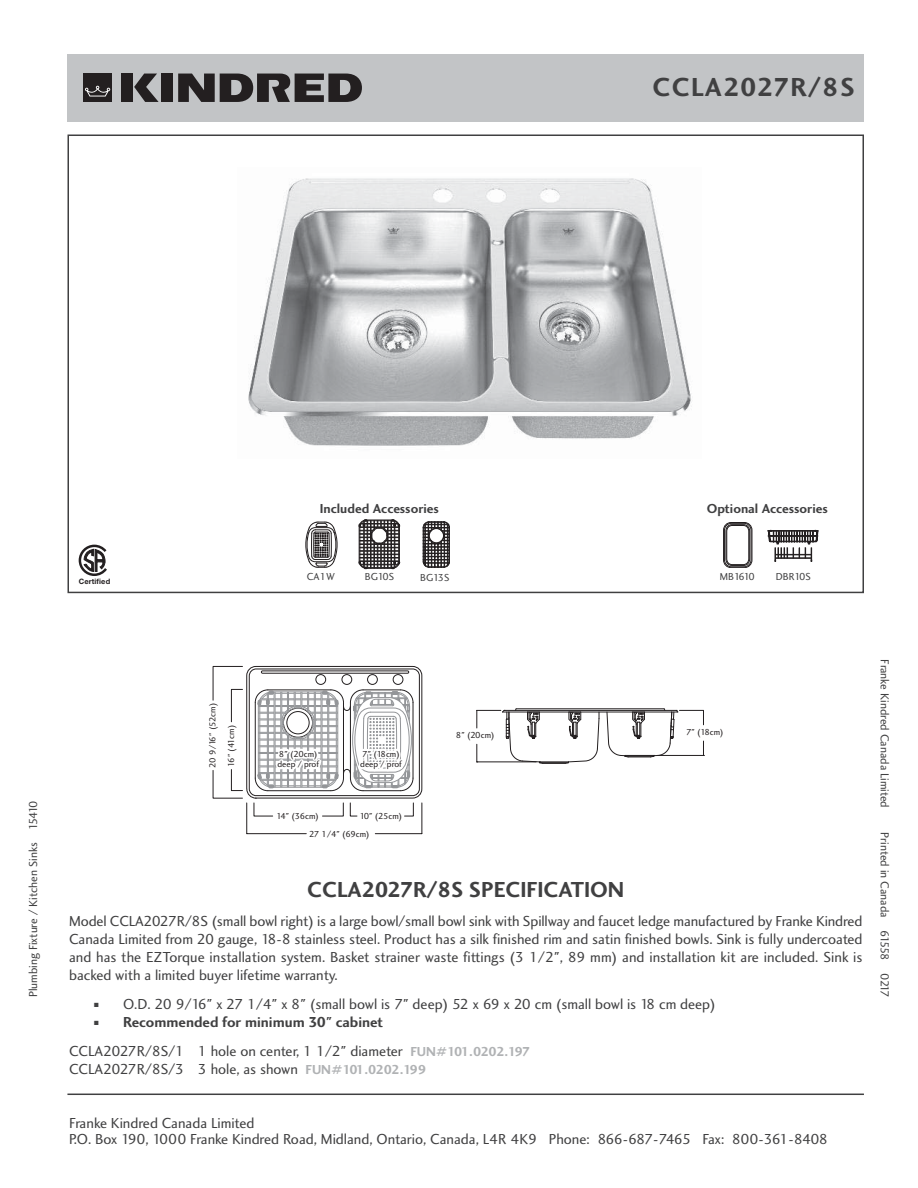
<style>
.page{position:relative;width:918px;height:1188px;background:#fff}
.page>*{position:absolute;margin:0;border:0;box-sizing:border-box;transform-origin:0 0}
.t1{font:27px "Charlotte Sans Bold Plain";letter-spacing:.05em;color:#404041}
.t2{font:22.5px "Charlotte Sans Bold Plain";color:#404041}
.t3{font:15px/18px "Charlotte Sans Book Plain";color:#404041}
.t4{font:15px "Charlotte Sans Bold Plain";color:#404041}
.t5{font:13.5px "Charlotte Sans Bold Plain";color:#404041}
.t6{font:12px "Charlotte Sans Book Plain";color:#404041}
.t7{font:10.5px "Charlotte Sans Book Plain";color:#404041}
.t8{font:9px/10.8px "Charlotte Sans Book Plain";color:#231f20}
.t9{font:700 7.5px "Helvetica Neue";letter-spacing:.02em;color:#231f20}
.s1{font-family:"Charlotte Sans Bold Plain";font-size:13.5px;color:#b0b2b4}
</style>
<div class="page">
<div style="left:68px;top:54px;width:796px;height:68px;background:#c2c4c6"></div>
<img style="left:248px;top:178px;width:444px;height:268px">
<div style="left:68px;top:135px;width:796px;height:458px;border:2px solid #404041"></div>
<hr style="left:502px;top:712px;width:176px;height:1px;background:#221e1f">
<hr style="left:504px;top:710px;width:172px;height:1px;background:#221e1f">
<hr style="left:516px;top:708px;width:148px;height:1px;background:#221e1f">
<svg style="left:476px;top:708px;width:124px;height:56px"></svg>
<svg style="left:606px;top:708px;width:98px;height:50px"></svg>
<svg style="left:212px;top:666px;width:211px;height:169px"></svg>
<hr style="left:67px;top:1094px;width:797px;height:1px;background:#404041">
<svg style="left:79px;top:545px;width:30px;height:49px"></svg>
<svg style="left:134px;top:74px;width:25px;height:28px"></svg>
<div style="left:161px;top:74px;width:12px;height:28px;background:#231f20"></div>
<svg style="left:178px;top:74px;width:184px;height:28px"></svg>
<div style="left:84px;top:74px;width:28px;height:28px;background:#231f20"></div>
<div style="left:121px;top:74px;width:12px;height:28px;background:#231f20"></div>
<svg style="left:85px;top:86px;width:25px;height:11px"></svg>
<div style="left:723px;top:522px;width:29px;height:46px;border:1px solid #231f20;border-radius:8px"></div>
<div style="left:724px;top:523px;width:27px;height:44px;border:1px solid #231f20;border-radius:7px"></div>
<div style="left:726px;top:524px;width:24px;height:42px;border:1px solid #231f20;border-radius:6px"></div>
<div style="left:727px;top:525px;width:22px;height:40px;border:1px solid #231f20;border-radius:6px"></div>
<svg style="left:359px;top:520px;width:41px;height:49px"></svg>
<svg style="left:423px;top:521px;width:27px;height:47px"></svg>
<div style="left:429px;top:528px;width:15px;height:15px;border:1px solid #231f20;border-radius:50%"></div>
<svg style="left:767px;top:530px;width:51px;height:32px"></svg>
<svg style="left:305px;top:522px;width:32px;height:46px"></svg>
<h1 class="t1" style="left:653px;top:71px;width:204px">CCLA2027R/8S</h1>
<p class="t9" style="left:79px;top:579px;width:33px">Certified</p>
<p class="t5" style="left:320px;top:501px;width:120px">Included Accessories</p>
<p class="t5" style="left:707px;top:501px;width:123px">Optional Accessories</p>
<p class="t7" style="left:307px;top:572px;width:30px">CA1W</p>
<p class="t7" style="left:365px;top:573px;width:31px">BG10S</p>
<p class="t7" style="left:420px;top:573px;width:31px">BG13S</p>
<p class="t7" style="left:776px;top:573px;width:37px">DBR10S</p>
<p class="t7" style="left:720px;top:573px;width:37px">MB1610</p>
<p class="t6" style="left:28px;top:997px;width:199px;rotate:-90deg">Plumbing Fixture / Kitchen Sinks 15410</p>
<p class="t8" style="left:208px;top:768px;width:66px;rotate:-90deg">20 9/16" (52cm)</p>
<p class="t8" style="left:227px;top:767px;width:43px;rotate:-90deg">16" (41cm)</p>
<p class="t8" style="left:278px;top:749px;width:43px">8" (20cm) deep / prof</p>
<p class="t8" style="left:360px;top:749px;width:43px">7" (18cm) deep / prof</p>
<p class="t8" style="left:276px;top:812px;width:44px">14" (36cm)</p>
<p class="t8" style="left:360px;top:812px;width:44px">10" (25cm)</p>
<p class="t8" style="left:309px;top:829px;width:62px">27 1/4" (69cm)</p>
<p class="t8" style="left:456px;top:731px;width:40px">8" (20cm)</p>
<p class="t8" style="left:686px;top:727px;width:39px">7" (18cm)</p>
<h2 class="t2" style="left:307px;top:876px;width:319px">CCLA2027R/8S SPECIFICATION</h2>
<p class="t3" style="left:69px;top:913px;width:795px;text-align:justify">Model CCLA2027R/8S (small bowl right) is a large bowl/small bowl sink with Spillway and faucet ledge manufactured by Franke Kindred Canada Limited from 20 gauge, 18-8 stainless steel. Product has a silk finished rim and satin finished bowls. Sink is fully undercoated and has the EZTorque installation system. Basket strainer waste fittings (3 1/2", 89 mm) and installation kit are included. Sink is backed with a limited buyer lifetime warranty.</p>
<p class="t3" style="left:94px;top:996px;width:623px">■ O.D. 20 9/16" x 27 1/4" x 8" (small bowl is 7" deep) 52 x 69 x 20 cm (small bowl is 18 cm deep)</p>
<p class="t4" style="left:94px;top:1013px;width:291px">■ Recommended for minimum 30" cabinet</p>
<p class="t3" style="left:69px;top:1043px;width:462px">CCLA2027R/8S/1 1 hole on center, 1 1/2" diameter <span class="s1">FUN#101.0202.197<br></span>CCLA2027R/8S/3 3 hole, as shown <span class="s1">FUN#101.0202.199</span></p>
<p class="t3" style="left:69px;top:1116px;width:761px;line-height:16.5px">Franke Kindred Canada Limited<br>P.O. Box 190, 1000 Franke Kindred Road, Midland, Ontario, Canada, L4R 4K9 Phone: 866-687-7465 Fax: 800-361-8408</p>
<p class="t6" style="left:890px;top:659px;width:150px;rotate:90deg">Franke Kindred Canada Limited</p>
<p class="t6" style="left:890px;top:832px;width:167px;rotate:90deg">Printed in Canada 61558 0217</p>
</div>
